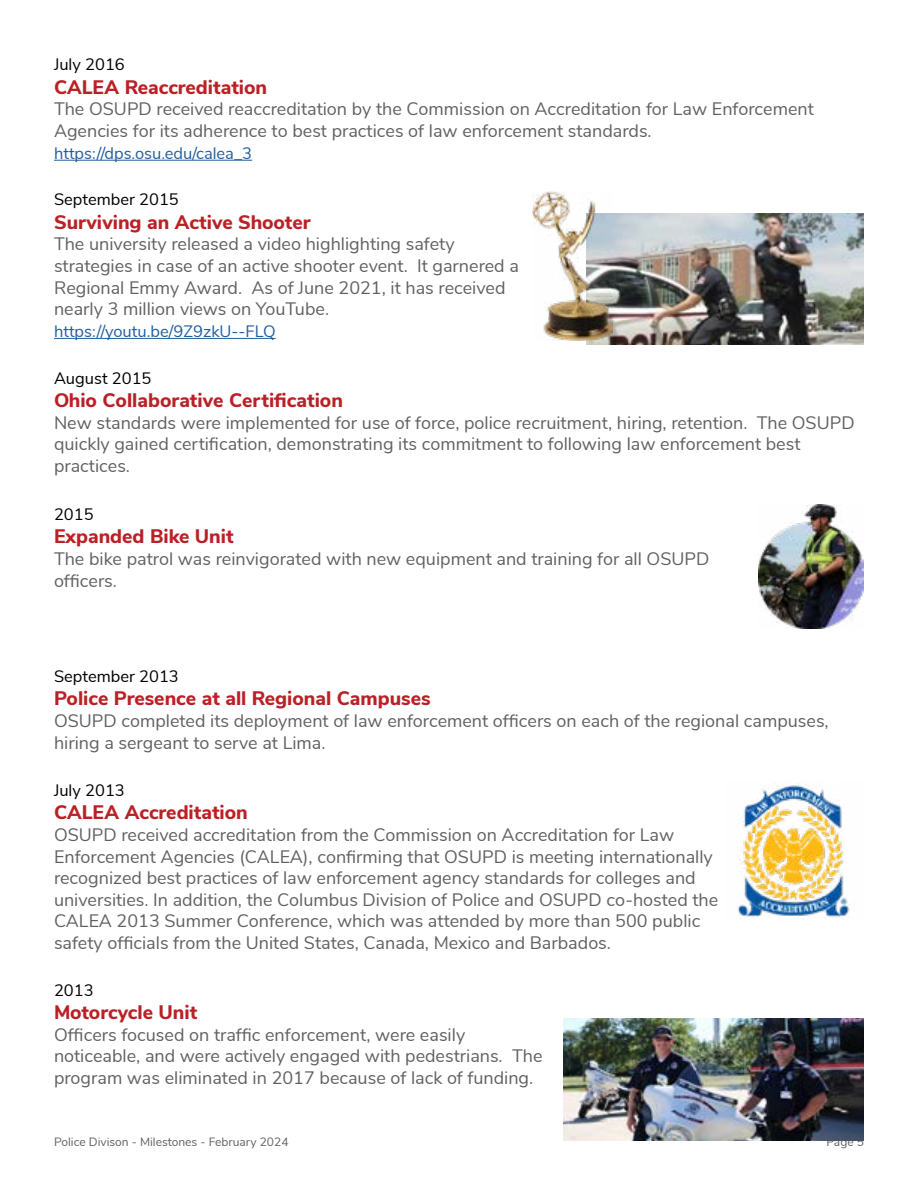
<style>
.page{position:relative;width:918px;height:1188px;background:#fff}
.page>*{position:absolute;margin:0;border:0;box-sizing:border-box;transform-origin:0 0}
.Title___Left_Align{font:800 19.5px "Buckeye Sans 2";color:#ba2025}
.Description___Left_Align{font:18px/21.6px "Buckeye Sans 2";color:#606161}
.Date___Left_Align{font:16.5px "Buckeye Sans 2";color:#000}
.Description___Left_Align-2{font:16.5px "Buckeye Sans 2";color:#215e9e}
.t1{font:12px "Buckeye Sans 2";color:#606161}
</style>
<div class="page">
<hr style="left:54px;top:160px;width:198px;height:1px;background:#215e9e">
<hr style="left:54px;top:338px;width:222px;height:1px;background:#215e9e">
<img style="left:587px;top:214px;width:277px;height:131px">
<img style="left:533px;top:191px;width:79px;height:149px">
<img style="left:758px;top:505px;width:106px;height:123px">
<img style="left:737px;top:783px;width:113px;height:136px">
<img style="left:563px;top:1018px;width:301px;height:122px">
<p class="Date___Left_Align" style="left:54px;top:55px;width:72px">July 2016</p>
<p class="Title___Left_Align" style="left:54px;top:75px;width:215px">CALEA Reaccreditation</p>
<p class="Description___Left_Align" style="left:54px;top:98px;width:761px">The OSUPD received reaccreditation by the Commission on Accreditation for Law Enforcement<br>Agencies for its adherence to best practices of law enforcement standards.</p>
<p class="Description___Left_Align-2" style="left:54px;top:143px;width:200px">https://dps.osu.edu/calea_3</p>
<p class="Date___Left_Align" style="left:54px;top:190px;width:126px">September 2015</p>
<p class="Title___Left_Align" style="left:54px;top:210px;width:258px">Surviving an Active Shooter</p>
<p class="Description___Left_Align" style="left:54px;top:233px;width:466px">The university released a video highlighting safety strategies in case of an active shooter event. It garnered a Regional Emmy Award. As of June 2021, it has received nearly 3 million views on YouTube.</p>
<p class="Description___Left_Align-2" style="left:54px;top:321px;width:223px">https://youtu.be/9Z9zkU--FLQ</p>
<p class="Date___Left_Align" style="left:54px;top:368px;width:99px">August 2015</p>
<p class="Title___Left_Align" style="left:54px;top:388px;width:290px">Ohio Collaborative Certification</p>
<p class="Description___Left_Align" style="left:54px;top:411px;width:802px">New standards were implemented for use of force, police recruitment, hiring, retention. The OSUPD quickly gained certification, demonstrating its commitment to following law enforcement best practices.</p>
<p class="Date___Left_Align" style="left:54px;top:504px;width:41px">2015</p>
<p class="Title___Left_Align" style="left:54px;top:524px;width:181px">Expanded Bike Unit</p>
<p class="Description___Left_Align" style="left:54px;top:548px;width:657px">The bike patrol was reinvigorated with new equipment and training for all OSUPD officers.</p>
<p class="Date___Left_Align" style="left:54px;top:666px;width:126px">September 2013</p>
<p class="Title___Left_Align" style="left:54px;top:686px;width:378px">Police Presence at all Regional Campuses</p>
<p class="Description___Left_Align" style="left:54px;top:710px;width:776px">OSUPD completed its deployment of law enforcement officers on each of the regional campuses, hiring a sergeant to serve at Lima.</p>
<p class="Date___Left_Align" style="left:54px;top:780px;width:72px">July 2013</p>
<p class="Title___Left_Align" style="left:54px;top:800px;width:195px">CALEA Accreditation</p>
<p class="Description___Left_Align" style="left:54px;top:824px;width:666px">OSUPD received accreditation from the Commission on Accreditation for Law Enforcement Agencies (CALEA), confirming that OSUPD is meeting internationally recognized best practices of law enforcement agency standards for colleges and universities. In addition, the Columbus Division of Police and OSUPD co-hosted the CALEA 2013 Summer Conference, which was attended by more than 500 public safety officials from the United States, Canada, Mexico and Barbados.</p>
<p class="Date___Left_Align" style="left:54px;top:980px;width:41px">2013</p>
<p class="Title___Left_Align" style="left:54px;top:1000px;width:145px">Motorcycle Unit</p>
<p class="Description___Left_Align" style="left:54px;top:1024px;width:490px">Officers focused on traffic enforcement, were easily noticeable, and were actively engaged with pedestrians. The program was eliminated in 2017 because of lack of funding.</p>
<p class="t1" style="left:54px;top:1134px;width:236px">Police Divison - Milestones - February 2024</p>
<p class="t1" style="left:826px;top:1134px;width:39px">Page 5</p>
</div>
